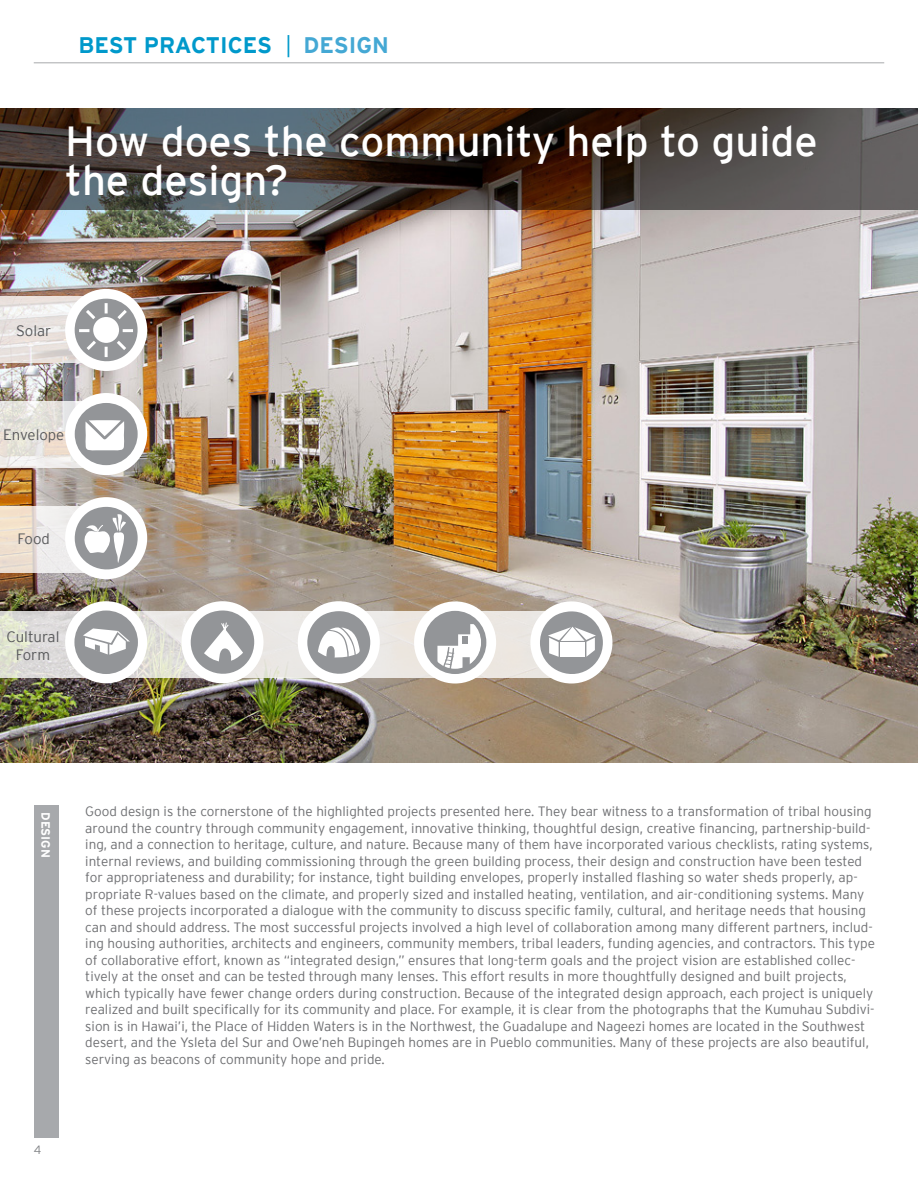
<style>
.page{position:relative;width:918px;height:1188px;background:#fff}
.page>*{position:absolute;margin:0;border:0;box-sizing:border-box;transform-origin:0 0}
.t1{font:42px/39px "Interstate";color:#fff}
.t2{font:700 22.5px "Interstate";letter-spacing:-.005em;color:#0099cb}
.t3{font:300 15px/18px "Interstate";color:#58595b;text-align:center}
.t4{font:300 13.5px/16.5px "Interstate";color:#6d6e71}
.t5{font:700 12px "Interstate";color:#fff}
.t6{font:300 12px "Interstate";color:#808285}
.s1{font-weight:300}
.s2{color:#44a8d4}
</style>
<div class="page">
<div style="left:34px;top:806px;width:25px;height:332px;background:#a7a9ac"></div>
<hr style="left:34px;top:63px;width:850px;height:1px;background:#a7a9ac">
<img style="left:0;top:209px;width:918px;height:553px">
<svg style="left:0;top:108px;width:918px;height:101px;background:#48403c"></svg>
<svg style="left:0;top:296px;width:82px;height:67px;fill:#eae2de"></svg>
<svg style="left:0;top:401px;width:82px;height:67px;background:#e8e4dd"></svg>
<div style="left:65px;top:393px;width:82px;height:82px;background:#fff;border-radius:50%"></div>
<svg style="left:0;top:506px;width:80px;height:67px;background:#ede5dc"></svg>
<div style="left:65px;top:497px;width:82px;height:82px;background:#fff;border-radius:50%"></div>
<svg style="left:0;top:611px;width:540px;height:67px;background:#e5e3dd"></svg>
<div style="left:65px;top:601px;width:82px;height:82px;background:#fff;border-radius:50%"></div>
<div style="left:75px;top:403px;width:63px;height:62px;background:#939598;border-radius:50%"></div>
<svg style="left:85px;top:420px;width:39px;height:31px"></svg>
<svg style="left:75px;top:507px;width:63px;height:70px"></svg>
<div style="left:74px;top:611px;width:64px;height:63px;background:#939598;border-radius:50%"></div>
<svg style="left:83px;top:628px;width:47px;height:27px"></svg>
<div style="left:181px;top:601px;width:83px;height:82px;background:#fff;border-radius:50%"></div>
<svg style="left:191px;top:610px;width:63px;height:72px"></svg>
<div style="left:298px;top:601px;width:82px;height:82px;background:#fff;border-radius:50%"></div>
<svg style="left:307px;top:611px;width:63px;height:71px"></svg>
<div style="left:414px;top:601px;width:82px;height:83px;background:#fff;border-radius:50%"></div>
<svg style="left:425px;top:612px;width:63px;height:68px"></svg>
<div style="left:530px;top:601px;width:82px;height:83px;background:#fff;border-radius:50%"></div>
<svg style="left:540px;top:611px;width:63px;height:71px"></svg>
<div style="left:65px;top:289px;width:82px;height:82px;background:#fff;border-radius:50%"></div>
<svg style="left:74px;top:298px;width:64px;height:71px"></svg>
<h2 class="t2" style="left:79px;top:32px;width:308px">BEST PRACTIC ES <span class="s1">|</span> <span class="s2">DESI GN</span></h2>
<h1 class="t1" style="left:65px;top:121px;width:754px">How does the community help to guide the design?</h1>
<p class="t3" style="left:16px;top:322px;width:37px">Solar</p>
<p class="t3" style="left:3px;top:426px;width:63px">Envelope</p>
<p class="t3" style="left:18px;top:530px;width:34px">Food</p>
<p class="t3" style="left:7px;top:627px;width:54px">Cultural<br>Form</p>
<p class="t5" style="left:52px;top:812px;width:45px;rotate:90deg">DESIGN</p>
<p class="t6" style="left:34px;top:1143px;width:9px">4</p>
<p class="t4" style="left:85px;top:803px;width:791px">Good design is the cornerstone of the highlighted projects presented here. They bear witness to a transformation of tribal housing around the country through community engagement, innovative thinking, thoughtful design, creative financing, partnership-build&shy;ing, and a connection to heritage, culture, and nature. Because many of them have incorporated various checklists, rating systems, internal reviews, and building commissioning through the green building process, their design and construction have been tested for appropriateness and durability; for instance, tight building envelopes, properly installed flashing so water sheds properly, ap&shy;propriate R-values based on the climate, and properly sized and installed heating, ventilation, and air-conditioning systems. Many of these projects incorporated a dialogue with the community to discuss specific family, cultural, and heritage needs that housing can and should address. The most successful projects involved a high level of collaboration among many different partners, includ&shy;ing housing authorities, architects and engineers, community members, tribal leaders, funding agencies, and contractors. This type of collaborative effort, known as “integrated design,” ensures that long-term goals and the project vision are established collec&shy;tively at the onset and can be tested through many lenses. This effort results in more thoughtfully designed and built projects, which typically have fewer change orders during construction. Because of the integrated design approach, each project is uniquely realized and built specifically for its community and place. For example, it is clear from the photographs that the Kumuhau Subdivi&shy;sion is in Hawai’i, the Place of Hidden Waters is in the Northwest, the Guadalupe and Nageezi homes are located in the Southwest desert, and the Ysleta del Sur and Owe’neh Bupingeh homes are in Pueblo communities. Many of these projects are also beautiful, serving as beacons of community hope and pride.</p>
</div>
